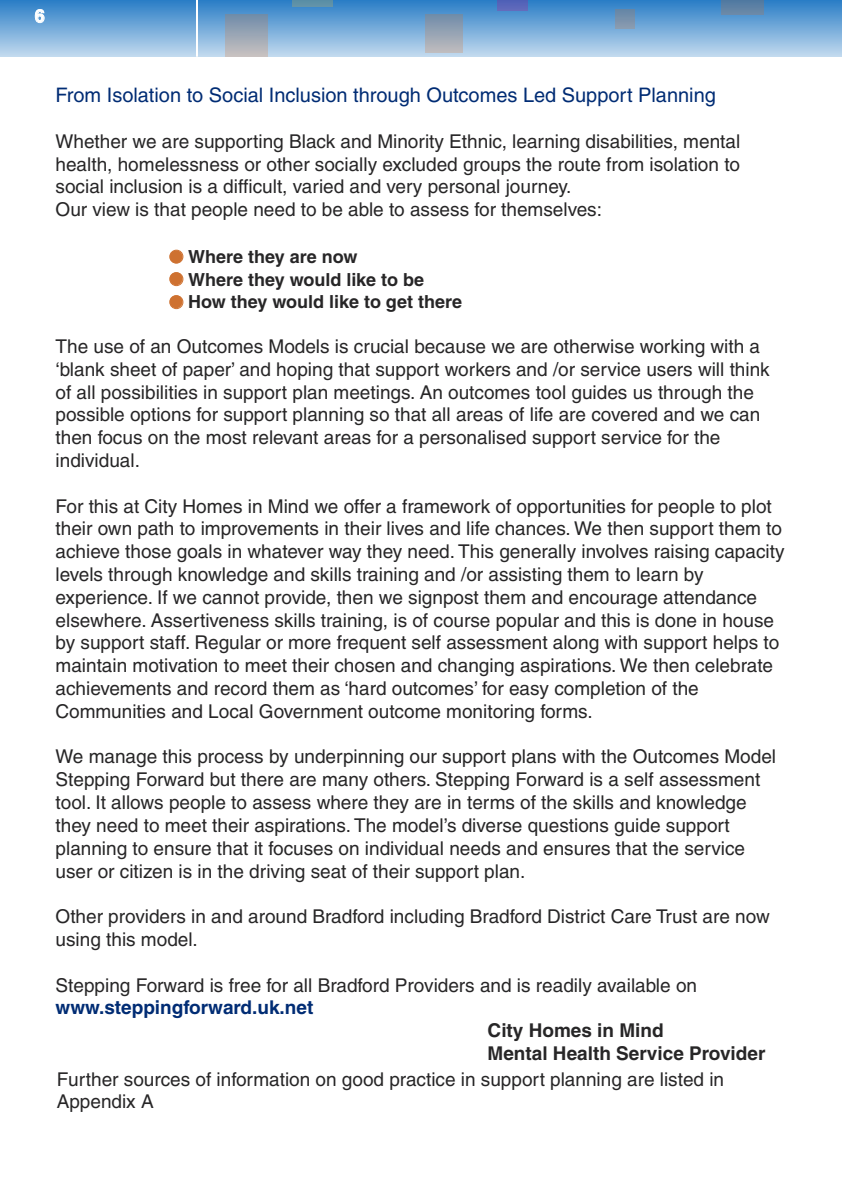
<style>
.page{position:relative;width:842px;height:1191px;background:#fff}
.page>*{position:absolute;margin:0;border:0;box-sizing:border-box;transform-origin:0 0}
.t1{font:20px "Helvetica";color:#002c74}
.t2{font:19px/22.8px "Helvetica";color:#272627}
.t3{font:700 19px/22.8px "Helvetica";color:#272627}
.t4{font:700 19px "Helvetica";color:#002c74}
.t5{font:700 18px "Helvetica";color:#272627}
.t6{font:700 18px "Helvetica";color:#fff}
.s1{color:#ce7130}
</style>
<div class="page">
<div style="left:0;top:0;width:842px;height:57px;background:linear-gradient(to bottom,#2a7dc5,#c3daef)"></div>
<img style="left:225px;top:15px;width:42px;height:42px">
<img style="left:425px;top:15px;width:38px;height:37px">
<img style="left:292px;top:0;width:41px;height:7px">
<img style="left:616px;top:10px;width:18px;height:18px">
<img style="left:497px;top:0;width:30px;height:11px">
<img style="left:721px;top:0;width:42px;height:15px">
<hr style="left:196px;top:0;width:2px;height:57px;background:#fff">
<p class="t6" style="left:35px;top:9px;width:12px">6</p>
<p class="t1" style="left:56px;top:87px;width:662px">From Isolation to Social Inclusion through Outcomes Led Support Planning</p>
<p class="t2" style="left:56px;top:131px;width:686px">Whether we are supporting Black and Minority Ethnic, learning disabilities, mental health, homelessness or other socially excluded groups the route from isolation to social inclusion is a difficult, varied and very personal journey.<br>Our view is that people need to be able to assess for themselves:</p>
<p class="t5" style="left:169px;top:250px;width:190px"><span class="s1">●</span> Where they are now</p>
<p class="t5" style="left:169px;top:273px;width:256px"><span class="s1">●</span> Where they would like to be</p>
<p class="t5" style="left:169px;top:295px;width:294px"><span class="s1">●</span> How they would like to get there</p>
<p class="t2" style="left:56px;top:337px;width:716px">The use of an Outcomes Models is crucial because we are otherwise working with a ‘blank sheet of paper’ and hoping that support workers and /or service users will think of all possibilities in support plan meetings. An outcomes tool guides us through the possible options for support planning so that all areas of life are covered and we can then focus on the most relevant areas for a personalised support service for the individual.</p>
<p class="t2" style="left:56px;top:496px;width:730px">For this at City Homes in Mind we offer a framework of opportunities for people to plot their own path to improvements in their lives and life chances. We then support them to achieve those goals in whatever way they need. This generally involves raising capacity levels through knowledge and skills training and /or assisting them to learn by experience. If we cannot provide, then we signpost them and encourage attendance elsewhere. Assertiveness skills training, is of course popular and this is done in house by support staff. Regular or more frequent self assessment along with support helps to maintain motivation to meet their chosen and changing aspirations. We then celebrate achievements and record them as ‘hard outcomes’ for easy completion of the Communities and Local Government outcome monitoring forms.</p>
<p class="t2" style="left:56px;top:747px;width:722px">We manage this process by underpinning our support plans with the Outcomes Model Stepping Forward but there are many others. Stepping Forward is a self assessment tool. It allows people to assess where they are in terms of the skills and knowledge they need to meet their aspirations. The model’s diverse questions guide support planning to ensure that it focuses on individual needs and ensures that the service user or citizen is in the driving seat of their support plan.</p>
<p class="t2" style="left:56px;top:907px;width:716px">Other providers in and around Bradford including Bradford District Care Trust are now using this model.</p>
<p class="t2" style="left:56px;top:975px;width:643px">Stepping Forward is free for all Bradford Providers and is readily available on</p>
<p class="t4" style="left:56px;top:1000px;width:259px">www.steppingforward.uk.net</p>
<p class="t3" style="left:488px;top:1021px;width:279px">City Homes in Mind<br>Mental Health Service Provider</p>
<p class="t2" style="left:57px;top:1069px;width:669px">Further sources of information on good practice in support planning are listed in<br>Appendix A</p>
</div>
